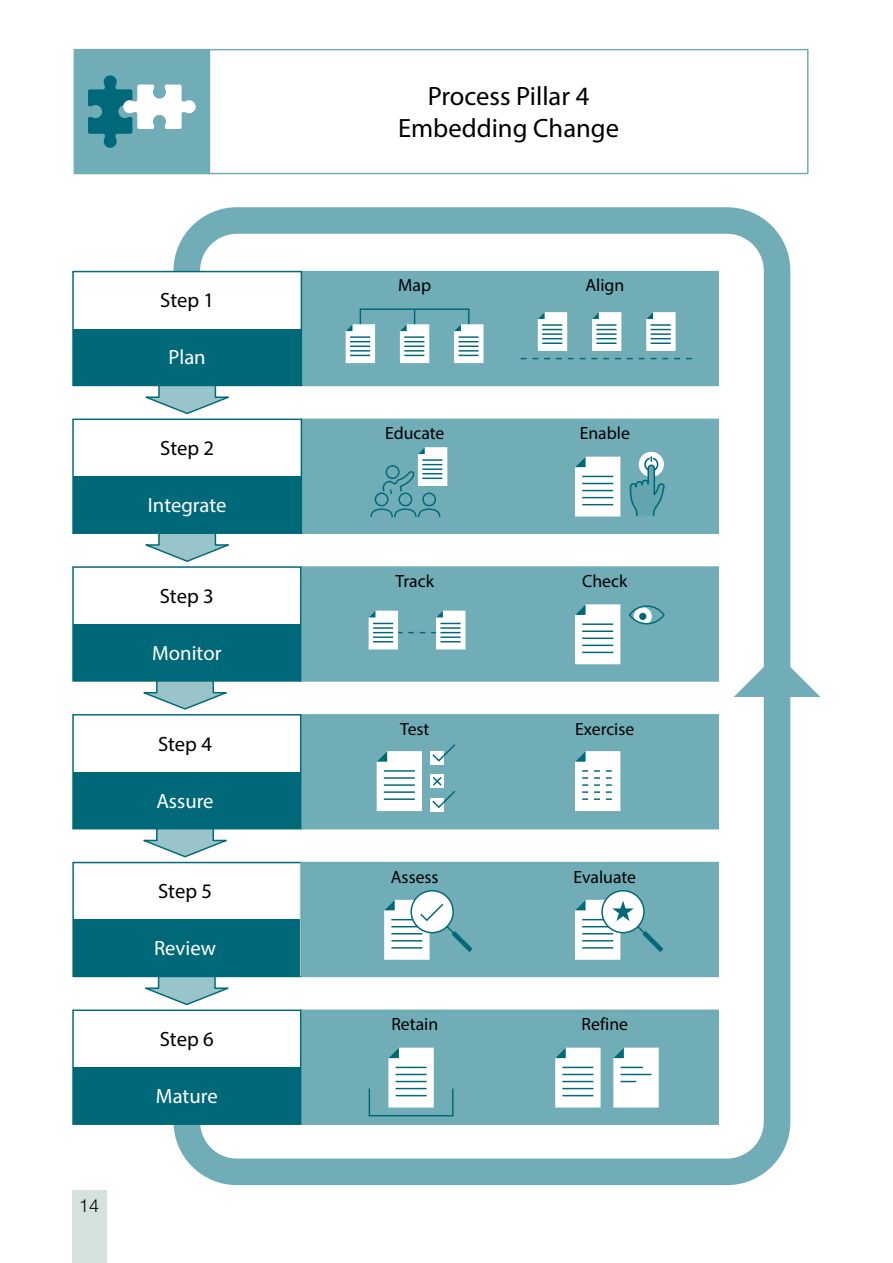
<style>
.page{position:relative;width:893px;height:1263px;background:#fff}
.page>*{position:absolute;margin:0;border:0;box-sizing:border-box;transform-origin:0 0}
.t1{font:26.55px/32px "Helvetica Neue LT Pro";color:#000;text-align:center}
.t2{font:500 20.7px "Helvetica Neue LT Pro";color:#fff}
.t3{font:500 20.7px "Helvetica Neue LT Pro";letter-spacing:-.005em;color:#000}
.t4{font:300 18px "Helvetica Neue LT Pro";color:#000}
.t5{font:17.7px "Helvetica Neue LT Pro";color:#000}
.s1{font-weight:700}
</style>
<div class="page">
<div style="left:72px;top:1191px;width:34px;height:72px;background:#d5e1de"></div>
<div style="left:301px;top:272px;width:417px;height:113px;background:#70adb6"></div>
<div style="left:301px;top:271px;width:418px;height:115px;border:1px solid #70adb6"></div>
<div style="left:301px;top:419px;width:417px;height:114px;background:#70adb6"></div>
<div style="left:301px;top:419px;width:418px;height:115px;border:1px solid #70adb6"></div>
<div style="left:301px;top:567px;width:417px;height:114px;background:#70adb6"></div>
<div style="left:300px;top:566px;width:419px;height:116px;border:1px solid #70adb6"></div>
<div style="left:301px;top:715px;width:417px;height:114px;background:#70adb6"></div>
<div style="left:300px;top:714px;width:419px;height:115px;border:1px solid #70adb6"></div>
<div style="left:301px;top:1010px;width:417px;height:114px;background:#70adb6"></div>
<div style="left:300px;top:1009px;width:419px;height:116px;border:1px solid #70adb6"></div>
<div style="left:301px;top:862px;width:417px;height:114px;background:#70adb6"></div>
<div style="left:300px;top:862px;width:419px;height:115px;border:1px solid #70adb6"></div>
<div style="left:74px;top:50px;width:135px;height:124px;background:#70adb6"></div>
<div style="left:74px;top:49px;width:136px;height:125px;border:1px solid #70adb6"></div>
<div style="left:173px;top:207px;width:617px;height:978px;border:27px solid #70adb6;border-radius:50px"></div>
<div style="left:73px;top:419px;width:228px;height:114px;background:#fff"></div>
<div style="left:72px;top:419px;width:230px;height:115px;border:1px solid #006979"></div>
<div style="left:73px;top:272px;width:228px;height:113px;background:#fff"></div>
<div style="left:72px;top:271px;width:230px;height:115px;border:1px solid #006979"></div>
<div style="left:73px;top:715px;width:228px;height:114px;background:#fff"></div>
<div style="left:72px;top:714px;width:229px;height:115px;border:1px solid #006979"></div>
<div style="left:73px;top:862px;width:228px;height:114px;background:#fff"></div>
<div style="left:72px;top:862px;width:229px;height:115px;border:1px solid #006979"></div>
<svg style="left:575px;top:604px;width:45px;height:60px;background:#f1f7f7"></svg>
<hr style="left:582px;top:623px;width:31px;height:2px;background:#006979">
<hr style="left:582px;top:630px;width:31px;height:2px;background:#006979">
<hr style="left:582px;top:637px;width:31px;height:2px;background:#006979">
<hr style="left:582px;top:645px;width:31px;height:1px;background:#006979">
<hr style="left:582px;top:652px;width:31px;height:1px;background:#006979">
<svg style="left:634px;top:607px;width:18px;height:17px"></svg>
<div style="left:639px;top:613px;width:7px;height:7px;background:#006979;border-radius:50%"></div>
<div style="left:629px;top:605px;width:36px;height:19px;border:1px solid #006979;border-radius:50%"></div>
<svg style="left:575px;top:457px;width:45px;height:60px;background:#edf4f6"></svg>
<hr style="left:582px;top:476px;width:31px;height:1px;background:#006979">
<hr style="left:582px;top:483px;width:31px;height:1px;background:#006979">
<hr style="left:582px;top:490px;width:31px;height:1px;background:#006979">
<hr style="left:582px;top:497px;width:31px;height:1px;background:#006979">
<hr style="left:582px;top:504px;width:31px;height:1px;background:#006979">
<svg style="left:613px;top:1047px;width:46px;height:60px;background:#eaf2f4"></svg>
<svg style="left:555px;top:1047px;width:46px;height:60px;background:#ebf3f4"></svg>
<hr style="left:562px;top:1067px;width:31px;height:1px;background:#006979">
<hr style="left:562px;top:1074px;width:31px;height:1px;background:#006979">
<hr style="left:562px;top:1081px;width:31px;height:1px;background:#006979">
<hr style="left:562px;top:1088px;width:31px;height:1px;background:#006979">
<hr style="left:562px;top:1095px;width:31px;height:1px;background:#006979">
<svg style="left:388px;top:1047px;width:46px;height:60px;background:#ecf4f5"></svg>
<hr style="left:396px;top:1067px;width:31px;height:1px;background:#006979">
<hr style="left:396px;top:1074px;width:31px;height:1px;background:#006979">
<hr style="left:396px;top:1081px;width:31px;height:1px;background:#006979">
<hr style="left:396px;top:1095px;width:31px;height:1px;background:#006979">
<div style="left:377px;top:751px;width:45px;height:60px;background:#fff"></div>
<hr style="left:384px;top:770px;width:31px;height:2px;background:#006979">
<hr style="left:384px;top:777px;width:31px;height:2px;background:#006979">
<hr style="left:384px;top:784px;width:31px;height:2px;background:#006979">
<hr style="left:384px;top:791px;width:31px;height:2px;background:#006979">
<hr style="left:384px;top:798px;width:31px;height:2px;background:#006979">
<svg style="left:575px;top:751px;width:45px;height:60px;background:#eaf2f3"></svg>
<svg style="left:138px;top:533px;width:98px;height:30px"></svg>
<div style="left:73px;top:328px;width:228px;height:57px;background:#006979"></div>
<div style="left:73px;top:476px;width:228px;height:57px;background:#006979"></div>
<div style="left:73px;top:567px;width:228px;height:114px;background:#fff"></div>
<div style="left:72px;top:566px;width:229px;height:116px;border:1px solid #006979"></div>
<div style="left:73px;top:624px;width:228px;height:57px;background:#006979"></div>
<div style="left:73px;top:772px;width:228px;height:57px;background:#006979"></div>
<svg style="left:138px;top:385px;width:98px;height:30px"></svg>
<svg style="left:136px;top:829px;width:98px;height:29px"></svg>
<svg style="left:136px;top:681px;width:98px;height:29px"></svg>
<svg style="left:138px;top:976px;width:98px;height:30px"></svg>
<div style="left:73px;top:1010px;width:228px;height:114px;background:#fff"></div>
<div style="left:72px;top:1009px;width:229px;height:116px;border:1px solid #006979"></div>
<div style="left:73px;top:1067px;width:228px;height:57px;background:#006979"></div>
<div style="left:73px;top:919px;width:228px;height:57px;background:#006979"></div>
<hr style="left:300px;top:862px;width:1px;height:114px;background:#a4c3bd">
<div style="left:209px;top:49px;width:599px;height:125px;border:1px solid #70adb6"></div>
<svg style="left:88px;top:75px;width:108px;height:73px"></svg>
<div style="left:430px;top:751px;width:14px;height:14px;background:#fff"></div>
<svg style="left:432px;top:744px;width:24px;height:18px"></svg>
<div style="left:430px;top:774px;width:14px;height:14px;background:#fff"></div>
<div style="left:430px;top:798px;width:14px;height:13px;background:#fff"></div>
<svg style="left:432px;top:777px;width:24px;height:32px"></svg>
<svg style="left:521px;top:358px;width:171px;height:1px"></svg>
<svg style="left:646px;top:312px;width:30px;height:39px"></svg>
<hr style="left:651px;top:342px;width:20px;height:2px;background:#006979">
<svg style="left:592px;top:312px;width:29px;height:39px"></svg>
<hr style="left:596px;top:342px;width:20px;height:2px;background:#006979">
<svg style="left:538px;top:312px;width:29px;height:39px"></svg>
<hr style="left:542px;top:342px;width:20px;height:2px;background:#006979">
<svg style="left:369px;top:611px;width:96px;height:38px"></svg>
<svg style="left:411px;top:891px;width:42px;height:42px"></svg>
<div style="left:410px;top:890px;width:44px;height:43px;border:1px solid #006979;border-radius:50%"></div>
<svg style="left:384px;top:900px;width:89px;height:60px"></svg>
<div style="left:602px;top:891px;width:42px;height:42px;background:#fff;border-radius:50%"></div>
<div style="left:601px;top:890px;width:44px;height:43px;border:1px solid #006979;border-radius:50%"></div>
<svg style="left:575px;top:900px;width:89px;height:60px"></svg>
<svg style="left:382px;top:447px;width:65px;height:49px"></svg>
<div style="left:398px;top:492px;width:14px;height:14px;border:1px solid #006979;border-radius:50%"></div>
<div style="left:422px;top:492px;width:14px;height:14px;border:1px solid #006979;border-radius:50%"></div>
<svg style="left:370px;top:508px;width:71px;height:10px"></svg>
<div style="left:375px;top:492px;width:14px;height:14px;border:1px solid #006979;border-radius:50%"></div>
<div style="left:360px;top:308px;width:110px;height:19px;border:1px solid #006979"></div>
<svg style="left:454px;top:324px;width:29px;height:39px"></svg>
<svg style="left:346px;top:324px;width:29px;height:39px"></svg>
<svg style="left:400px;top:309px;width:29px;height:54px"></svg>
<div style="left:369px;top:1088px;width:85px;height:28px;border:1px solid #006979"></div>
<svg style="left:734px;top:654px;width:86px;height:43px"></svg>
<div style="left:639px;top:452px;width:25px;height:25px;background:#fff;border-radius:50%"></div>
<svg style="left:629px;top:456px;width:36px;height:60px"></svg>
<p class="t4" style="left:79px;top:1195px;width:22px">14</p>
<p class="t3" style="left:160px;top:288px;width:55px">Step 1</p>
<p class="t2" style="left:169px;top:345px;width:39px">Plan</p>
<p class="t3" style="left:160px;top:435px;width:55px">Step 2</p>
<p class="t2" style="left:148px;top:492px;width:80px">Integrate</p>
<p class="t3" style="left:160px;top:583px;width:55px">Step 3</p>
<p class="t2" style="left:152px;top:640px;width:71px">Monitor</p>
<p class="t3" style="left:158px;top:731px;width:55px">Step 4</p>
<p class="t2" style="left:156px;top:788px;width:59px">Assure</p>
<p class="t3" style="left:158px;top:879px;width:55px">Step 5</p>
<p class="t2" style="left:154px;top:935px;width:63px">Review</p>
<p class="t3" style="left:160px;top:1027px;width:55px">Step 6</p>
<p class="t2" style="left:156px;top:1083px;width:63px">Mature</p>
<p class="t1" style="left:398px;top:80px;width:222px"><span class="s1">Process Pillar 4<br></span>Embedding Change</p>
<p class="t5" style="left:398px;top:275px;width:34px">Map</p>
<p class="t5" style="left:585px;top:275px;width:40px">Align</p>
<p class="t5" style="left:385px;top:422px;width:61px">Educate</p>
<p class="t5" style="left:580px;top:422px;width:52px">Enable</p>
<p class="t5" style="left:395px;top:570px;width:40px">Track</p>
<p class="t5" style="left:582px;top:570px;width:47px">Check</p>
<p class="t5" style="left:400px;top:718px;width:31px">Test</p>
<p class="t5" style="left:575px;top:718px;width:61px">Exercise</p>
<p class="t5" style="left:391px;top:866px;width:49px">Assess</p>
<p class="t5" style="left:573px;top:866px;width:64px">Evaluate</p>
<p class="t5" style="left:391px;top:1013px;width:48px">Retain</p>
<p class="t5" style="left:582px;top:1013px;width:48px">Refine</p>
</div>
